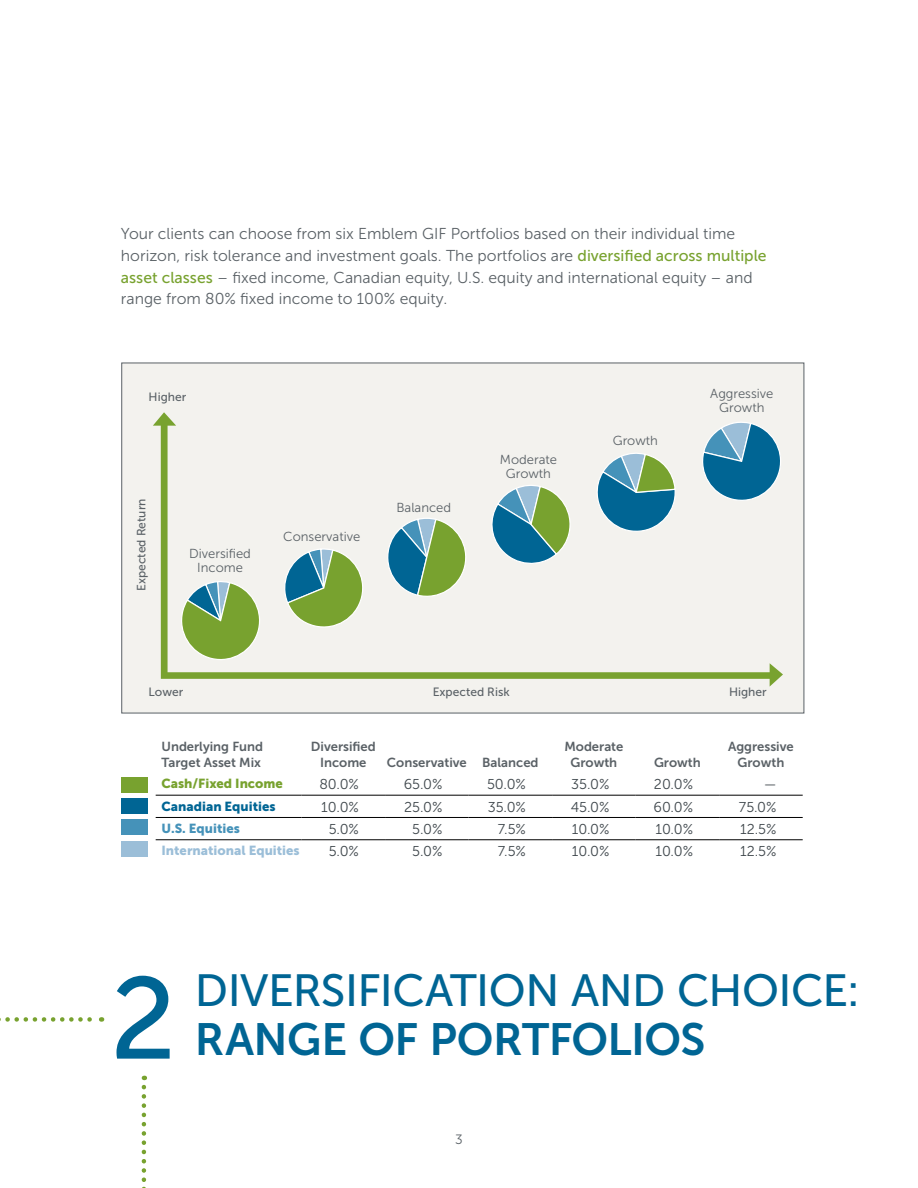
<style>
.page{position:relative;width:918px;height:1188px;background:#fff}
.page>*{position:absolute;margin:0;border:0;box-sizing:border-box;transform-origin:0 0}
.t1{font:115.5px "Museo Sans 500";color:#006594}
.Heading_1{font:45px "Museo Sans 500";letter-spacing:-.01em;color:#006594}
.Heading_1-2{font:45px "Museo Sans 700";letter-spacing:-.01em;color:#006594}
.EL_Body_Copy{font:15.75px/21.8px "Museo Sans 300";color:#5a6166}
.Table_cell_copy{font:14.25px "Museo Sans 300";color:#3f474c}
.t2{font:13.5px "Museo Sans 300";color:#5a6166}
.Table_Header_page_1{font:13.05px/15.6px "Museo Sans 700";color:#5a6166;text-align:center}
.t3{font:13.05px/14.5px "Museo Sans 300";color:#5a6166;text-align:center}
.Table_-_Portfolios{font:13.05px "Museo Sans 900";color:#9bbed8}
.Table_-_Portfolios-2{font:13.05px "Museo Sans 900";color:#78a22f}
.Table_-_Portfolios-3{font:13.05px "Museo Sans 900";color:#006594}
.Table_-_Portfolios-4{font:13.05px "Museo Sans 900";color:#4592b9}
.t4{font:12px "Museo Sans 500";color:#5a6166}
.s1{font-family:"Museo Sans 500";color:#78a22f}
</style>
<div class="page">
<svg style="left:0;top:1017px;width:102px;height:5px"></svg>
<svg style="left:142px;top:1087px;width:4px;height:101px"></svg>
<div style="left:122px;top:363px;width:682px;height:350px;background:#f3f2ee"></div>
<svg style="left:728px;top:422px;width:53px;height:58px"></svg>
<hr style="left:156px;top:795px;width:146px;height:1px;background:#000">
<hr style="left:302px;top:795px;width:83px;height:1px;background:#000">
<hr style="left:385px;top:795px;width:84px;height:1px;background:#000">
<hr style="left:469px;top:795px;width:83px;height:1px;background:#000">
<hr style="left:552px;top:795px;width:84px;height:1px;background:#000">
<hr style="left:636px;top:795px;width:83px;height:1px;background:#000">
<hr style="left:719px;top:795px;width:84px;height:1px;background:#000">
<hr style="left:156px;top:817px;width:146px;height:1px;background:#000">
<hr style="left:302px;top:817px;width:83px;height:1px;background:#000">
<hr style="left:385px;top:817px;width:84px;height:1px;background:#000">
<hr style="left:469px;top:817px;width:83px;height:1px;background:#000">
<hr style="left:552px;top:817px;width:84px;height:1px;background:#000">
<hr style="left:636px;top:817px;width:83px;height:1px;background:#000">
<hr style="left:719px;top:817px;width:84px;height:1px;background:#000">
<hr style="left:156px;top:840px;width:146px;height:1px;background:#000">
<hr style="left:302px;top:840px;width:83px;height:1px;background:#000">
<hr style="left:385px;top:840px;width:84px;height:1px;background:#000">
<hr style="left:469px;top:840px;width:83px;height:1px;background:#000">
<hr style="left:552px;top:840px;width:84px;height:1px;background:#000">
<hr style="left:636px;top:840px;width:83px;height:1px;background:#000">
<hr style="left:719px;top:840px;width:84px;height:1px;background:#000">
<div style="left:121px;top:778px;width:27px;height:15px;background:#78a22f"></div>
<div style="left:121px;top:798px;width:27px;height:16px;background:#006594"></div>
<div style="left:121px;top:819px;width:26px;height:15px;background:#4592b9"></div>
<div style="left:121px;top:841px;width:26px;height:15px;background:#9bbed8"></div>
<svg style="left:153px;top:412px;width:23px;height:14px"></svg>
<svg style="left:161px;top:425px;width:615px;height:254px"></svg>
<svg style="left:770px;top:663px;width:13px;height:23px"></svg>
<p class="EL_Body_Copy" style="left:121px;top:223px;width:647px">Your clients can choose from six Emblem GIF Portfolios based on their individual time horizon, risk tolerance and investment goals. The portfolios are <span class="s1">diversified across multiple asset classes</span> – fixed income, Canadian equity, U.S. equity and international equity – and range from 80% fixed income to 100% equity.</p>
<p class="t4" style="left:149px;top:390px;width:39px">Higher</p>
<p class="t4" style="left:135px;top:591px;width:94px;rotate:-90deg">Expected Return</p>
<p class="t3" style="left:189px;top:546px;width:63px">Diversified<br>Income</p>
<p class="t3" style="left:283px;top:529px;width:79px">Conservative</p>
<p class="t3" style="left:396px;top:500px;width:56px">Balanced</p>
<p class="t3" style="left:500px;top:452px;width:59px">Moderate<br>Growth</p>
<p class="t3" style="left:613px;top:433px;width:47px">Growth</p>
<p class="t3" style="left:710px;top:386px;width:65px">Aggressive<br>Growth</p>
<p class="t4" style="left:149px;top:685px;width:36px">Lower</p>
<p class="t4" style="left:729px;top:685px;width:39px">Higher</p>
<p class="t4" style="left:433px;top:685px;width:79px">Expected Risk</p>
<h3 class="Table_Header_page_1" style="left:161px;top:739px;width:103px;text-align:left">Underlying Fund<br>Target Asset Mix</h3>
<h3 class="Table_Header_page_1" style="left:311px;top:739px;width:66px">Diversified<br>Income</h3>
<h3 class="Table_Header_page_1" style="left:387px;top:755px;width:82px">Conservative</h3>
<h3 class="Table_Header_page_1" style="left:482px;top:755px;width:58px">Balanced</h3>
<h3 class="Table_Header_page_1" style="left:564px;top:739px;width:61px">Moderate<br>Growth</h3>
<h3 class="Table_Header_page_1" style="left:654px;top:755px;width:48px">Growth</h3>
<h3 class="Table_Header_page_1" style="left:728px;top:739px;width:67px">Aggressive<br>Growth</h3>
<h3 class="Table_-_Portfolios-2" style="left:161px;top:777px;width:123px">Cash/Fixed Income</h3>
<p class="Table_cell_copy" style="left:319px;top:777px;width:41px">80.0%</p>
<p class="Table_cell_copy" style="left:404px;top:777px;width:40px">65.0%</p>
<p class="Table_cell_copy" style="left:487px;top:777px;width:41px">50.0%</p>
<p class="Table_cell_copy" style="left:571px;top:777px;width:40px">35.0%</p>
<p class="Table_cell_copy" style="left:654px;top:777px;width:41px">20.0%</p>
<p class="Table_cell_copy" style="left:764px;top:777px;width:14px">—</p>
<h3 class="Table_-_Portfolios-3" style="left:161px;top:799px;width:116px">Canadian Equities</h3>
<p class="Table_cell_copy" style="left:321px;top:799px;width:39px">10.0%</p>
<p class="Table_cell_copy" style="left:404px;top:799px;width:40px">25.0%</p>
<p class="Table_cell_copy" style="left:488px;top:799px;width:40px">35.0%</p>
<p class="Table_cell_copy" style="left:571px;top:799px;width:40px">45.0%</p>
<p class="Table_cell_copy" style="left:654px;top:799px;width:41px">60.0%</p>
<p class="Table_cell_copy" style="left:739px;top:799px;width:39px">75.0%</p>
<h3 class="Table_-_Portfolios-4" style="left:161px;top:821px;width:80px">U.S. Equities</h3>
<p class="Table_cell_copy" style="left:329px;top:821px;width:32px">5.0%</p>
<p class="Table_cell_copy" style="left:412px;top:821px;width:32px">5.0%</p>
<p class="Table_cell_copy" style="left:498px;top:821px;width:30px">7.5%</p>
<p class="Table_cell_copy" style="left:572px;top:821px;width:39px">10.0%</p>
<p class="Table_cell_copy" style="left:655px;top:821px;width:39px">10.0%</p>
<p class="Table_cell_copy" style="left:740px;top:821px;width:38px">12.5%</p>
<h3 class="Table_-_Portfolios" style="left:161px;top:843px;width:140px">International Equities</h3>
<p class="Table_cell_copy" style="left:329px;top:844px;width:32px">5.0%</p>
<p class="Table_cell_copy" style="left:412px;top:844px;width:32px">5.0%</p>
<p class="Table_cell_copy" style="left:498px;top:844px;width:30px">7.5%</p>
<p class="Table_cell_copy" style="left:572px;top:844px;width:39px">10.0%</p>
<p class="Table_cell_copy" style="left:655px;top:844px;width:39px">10.0%</p>
<p class="Table_cell_copy" style="left:740px;top:844px;width:38px">12.5%</p>
<h1 class="t1" style="left:110px;top:956px;width:68px">2</h1>
<h1 class="Heading_1" style="left:195px;top:966px;width:667px">DIVERSIFICATION AND CHOICE:</h1>
<h1 class="Heading_1-2" style="left:195px;top:1015px;width:512px">RANGE OF PORTFOLIOS</h1>
<p class="t2" style="left:455px;top:1132px;width:9px">3</p>
</div>
